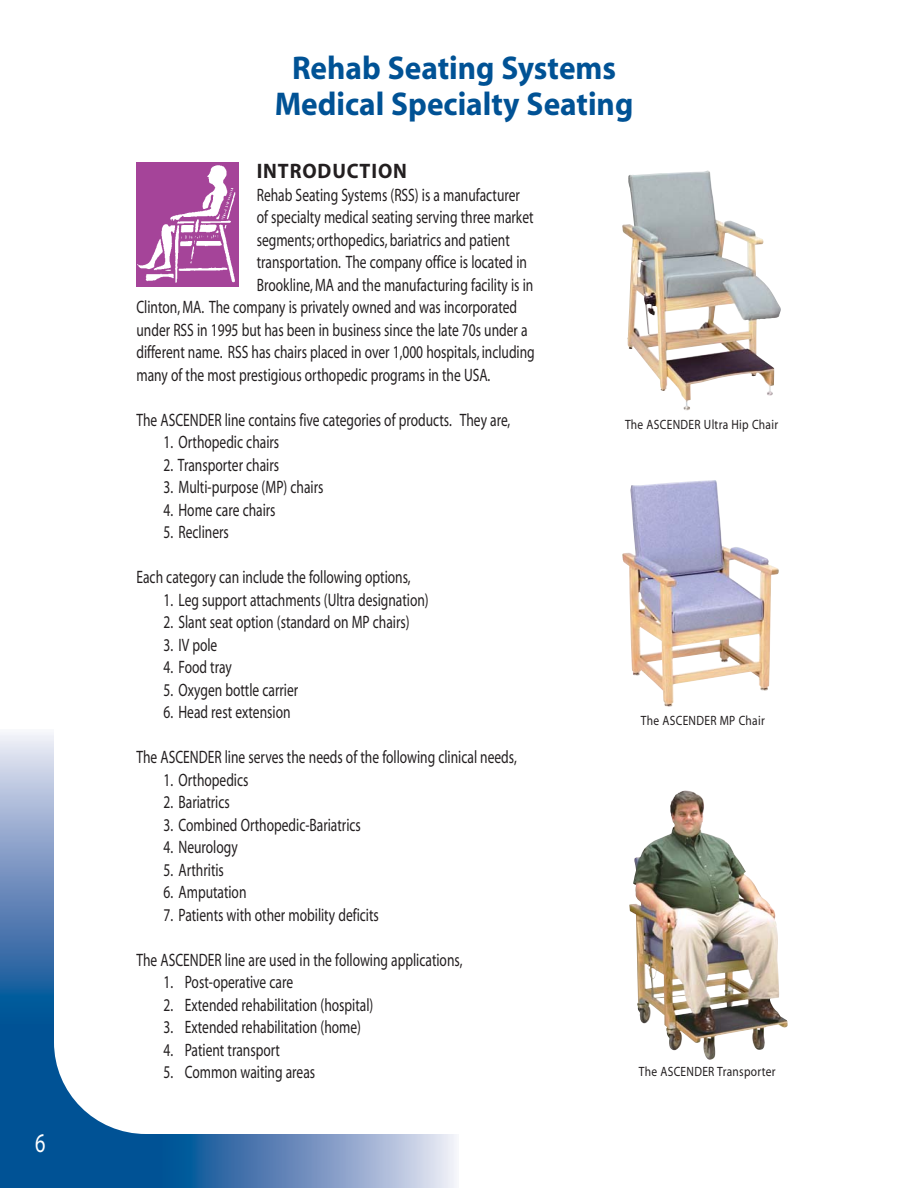
<style>
.page{position:relative;width:918px;height:1188px;background:#fff}
.page>*{position:absolute;margin:0;border:0;box-sizing:border-box;transform-origin:0 0}
.t1{font:700 33px/36px "Myriad";color:#005295;text-align:center;scale:.95 1}
.t2{font:27px "Myriad";color:#fff;scale:.75 1}
.t3{font:700 21px "Myriad";letter-spacing:.045em;color:#231f20;scale:.95 1}
.t4{font:18px "Myriad";color:#231f20;scale:.75 1}
.t5{font:13.5px "Myriad";letter-spacing:.025em;color:#231f20;scale:.85 1}
</style>
<div class="page">
<svg style="left:162px;top:1134px;width:294px;height:54px;background:#7295c1"></svg>
<svg style="left:0;top:733px;width:54px;height:291px;background:#7396c1"></svg>
<div style="left:0;top:1024px;width:162px;height:164px;background:#005295"></div>
<div style="left:54px;top:54px;width:810px;height:1080px;background:#fff;border-radius:92px"></div>
<img style="left:622px;top:480px;width:157px;height:227px">
<img style="left:629px;top:790px;width:159px;height:270px">
<img style="left:137px;top:163px;width:102px;height:124px">
<img style="left:622px;top:170px;width:159px;height:240px">
<h2 class="t2" style="left:35px;top:1132px;width:15px">6</h2>
<h1 class="t1" style="left:275px;top:52px;width:379px">Rehab Seating Systems<br>Medical Specialty Seating</h1>
<p class="t3" style="left:257px;top:163px;width:160px">INTRODUCTION</p>
<p class="t4" style="left:257px;top:188px;width:352px">Rehab Seating Systems (RSS) is a manufacturer</p>
<p class="t4" style="left:257px;top:211px;width:371px">of specialty medical seating serving three market</p>
<p class="t4" style="left:257px;top:233px;width:339px">segments; orthopedics, bariatrics and patient</p>
<p class="t4" style="left:257px;top:256px;width:362px">transportation. The company office is located in</p>
<p class="t4" style="left:257px;top:278px;width:370px">Brookline, MA and the manufacturing facility is in</p>
<p class="t4" style="left:137px;top:301px;width:509px">Clinton, MA. The company is privately owned and was incorporated</p>
<p class="t4" style="left:137px;top:323px;width:523px">under RSS in 1995 but has been in business since the late 70s under a</p>
<p class="t4" style="left:137px;top:346px;width:533px">different name. RSS has chairs placed in over 1,000 hospitals, including</p>
<p class="t4" style="left:137px;top:368px;width:473px">many of the most prestigious orthopedic programs in the USA.</p>
<p class="t4" style="left:137px;top:413px;width:500px">The ASCENDER line contains five categories of products. They are,</p>
<p class="t4" style="left:164px;top:436px;width:156px">1. Orthopedic chairs</p>
<p class="t4" style="left:164px;top:458px;width:156px">2. Transporter chairs</p>
<p class="t4" style="left:164px;top:481px;width:215px">3. Multi-purpose (MP) chairs</p>
<p class="t4" style="left:164px;top:503px;width:151px">4. Home care chairs</p>
<p class="t4" style="left:164px;top:526px;width:89px">5. Recliners</p>
<p class="t4" style="left:137px;top:571px;width:367px">Each category can include the following options,</p>
<p class="t4" style="left:164px;top:593px;width:355px">1. Leg support attachments (Ultra designation)</p>
<p class="t4" style="left:164px;top:616px;width:330px">2. Slant seat option (standard on MP chairs)</p>
<p class="t4" style="left:164px;top:638px;width:73px">3. IV pole</p>
<p class="t4" style="left:164px;top:661px;width:93px">4. Food tray</p>
<p class="t4" style="left:164px;top:683px;width:181px">5. Oxygen bottle carrier</p>
<p class="t4" style="left:164px;top:706px;width:171px">6. Head rest extension</p>
<p class="t4" style="left:137px;top:751px;width:509px">The ASCENDER line serves the needs of the following clinical needs,</p>
<p class="t4" style="left:164px;top:773px;width:115px">1. Orthopedics</p>
<p class="t4" style="left:164px;top:796px;width:90px">2. Bariatrics</p>
<p class="t4" style="left:164px;top:818px;width:265px">3. Combined Orthopedic-Bariatrics</p>
<p class="t4" style="left:164px;top:841px;width:101px">4. Neurology</p>
<p class="t4" style="left:164px;top:863px;width:82px">5. Arthritis</p>
<p class="t4" style="left:164px;top:886px;width:112px">6. Amputation</p>
<p class="t4" style="left:164px;top:908px;width:289px">7. Patients with other mobility deficits</p>
<p class="t4" style="left:137px;top:953px;width:436px">The ASCENDER line are used in the following applications,</p>
<p class="t4" style="left:164px;top:976px;width:174px">1. Post-operative care</p>
<p class="t4" style="left:164px;top:998px;width:281px">2. Extended rehabilitation (hospital)</p>
<p class="t4" style="left:164px;top:1021px;width:265px">3. Extended rehabilitation (home)</p>
<p class="t4" style="left:164px;top:1043px;width:157px">4. Patient transport</p>
<p class="t4" style="left:164px;top:1066px;width:204px">5. Common waiting areas</p>
<p class="t5" style="left:625px;top:419px;width:182px">The ASCENDER Ultra Hip Chair</p>
<p class="t5" style="left:641px;top:715px;width:147px">The ASCENDER MP Chair</p>
<p class="t5" style="left:639px;top:1066px;width:162px">The ASCENDER Transporter</p>
</div>
